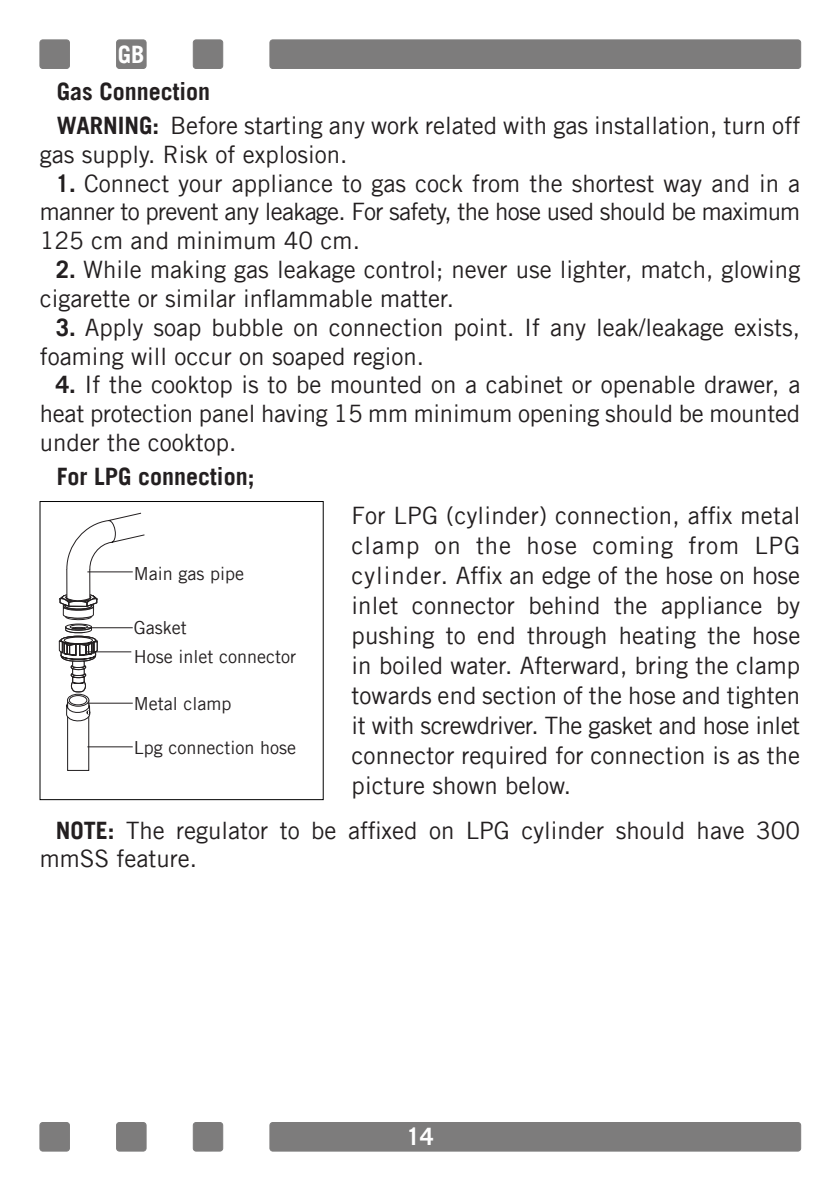
<style>
.page{position:relative;width:840px;height:1191px;background:#fff}
.page>*{position:absolute;margin:0;border:0;box-sizing:border-box;transform-origin:0 0}
.t1{font:24px/30px "Trade Gothic";color:#231f20}
.t2{font:700 24px "Trade Gothic";color:#231f20}
.t3{font:700 24px "Trade Gothic";color:#fff}
.t4{font:18px/29.2px "Trade Gothic";color:#231f20}
.s1{font-weight:700}
</style>
<div class="page">
<div style="left:270px;top:40px;width:530px;height:28px;background:#7d7c7c;border-radius:3px"></div>
<div style="left:269px;top:40px;width:531px;height:29px;border:1px solid #7d7c7c;border-radius:3px"></div>
<div style="left:40px;top:40px;width:29px;height:28px;background:#7d7c7c;border-radius:3px"></div>
<div style="left:40px;top:40px;width:30px;height:29px;border:1px solid #7d7c7c;border-radius:3px"></div>
<div style="left:193px;top:40px;width:29px;height:28px;background:#7d7c7c;border-radius:3px"></div>
<div style="left:193px;top:40px;width:30px;height:29px;border:1px solid #7d7c7c;border-radius:3px"></div>
<div style="left:116px;top:40px;width:30px;height:28px;background:#7d7c7c;border-radius:3px"></div>
<div style="left:116px;top:40px;width:30px;height:29px;border:1px solid #7d7c7c;border-radius:3px"></div>
<div style="left:270px;top:1122px;width:530px;height:29px;background:#7d7c7c;border-radius:3px"></div>
<div style="left:269px;top:1122px;width:531px;height:29px;border:1px solid #7d7c7c;border-radius:3px"></div>
<div style="left:40px;top:1122px;width:29px;height:29px;background:#7d7c7c;border-radius:3px"></div>
<div style="left:40px;top:1122px;width:30px;height:29px;border:1px solid #7d7c7c;border-radius:3px"></div>
<div style="left:193px;top:1122px;width:29px;height:29px;background:#7d7c7c;border-radius:3px"></div>
<div style="left:193px;top:1122px;width:30px;height:29px;border:1px solid #7d7c7c;border-radius:3px"></div>
<div style="left:116px;top:1122px;width:30px;height:29px;background:#7d7c7c;border-radius:3px"></div>
<div style="left:116px;top:1122px;width:30px;height:29px;border:1px solid #7d7c7c;border-radius:3px"></div>
<svg style="left:39px;top:501px;width:284px;height:299px"></svg>
<p class="t3" style="left:118px;top:45px;width:28px">GB</p>
<p class="t1" style="left:57px;top:75px;width:744px;line-height:34.4px"><span class="s1">Gas Connection<br>WARNING:</span> Before starting any work related with gas installation, turn off</p>
<p class="t1" style="left:40px;top:141px;width:309px">gas supply. Risk of explosion.</p>
<p class="t1" style="left:40px;top:170px;width:761px;line-height:28.8px;text-align:justify;text-indent:16px"><span class="s1">1.</span> Connect your appliance to gas cock from the shortest way and in a manner to prevent any leakage. For safety, the hose used should be maximum 125 cm and minimum 40 cm.</p>
<p class="t1" style="left:40px;top:257px;width:761px;line-height:28.8px;text-indent:16px"><span class="s1">2.</span> While making gas leakage control; never use lighter, match, glowing cigarette or similar inflammable matter.</p>
<p class="t1" style="left:40px;top:314px;width:761px;line-height:28.8px;text-indent:16px"><span class="s1">3.</span> Apply soap bubble on connection point. If any leak/leakage exists, foaming will occur on soaped region.</p>
<p class="t1" style="left:40px;top:372px;width:761px;line-height:28.8px;text-align:justify;text-indent:16px"><span class="s1">4.</span> If the cooktop is to be mounted on a cabinet or openable drawer, a heat protection panel having 15 mm minimum opening should be mounted under the cooktop.</p>
<p class="t2" style="left:57px;top:467px;width:199px">For LPG connection;</p>
<p class="t1" style="left:351px;top:500px;width:450px;text-align:justify">For LPG (cylinder) connection, affix metal clamp on the hose coming from LPG cylinder. Affix an edge of the hose on hose inlet connector behind the appliance by pushing to end through heating the hose in boiled water. Afterward, bring the clamp towards end section of the hose and tighten it with screwdriver. The gasket and hose inlet connector required for connection is as the picture shown below.</p>
<p class="t1" style="left:40px;top:816px;width:761px;line-height:28px;text-indent:16px"><span class="s1">NOTE:</span> The regulator to be affixed on LPG cylinder should have 300 mmSS feature.</p>
<p class="t4" style="left:134px;top:558px;width:111px">Main gas pipe</p>
<p class="t4" style="left:134px;top:614px;width:163px">Gasket<br>Hose inlet connector</p>
<p class="t4" style="left:134px;top:689px;width:99px">Metal clamp</p>
<p class="t4" style="left:134px;top:734px;width:164px">Lpg connection hose</p>
<p class="t3" style="left:406px;top:1127px;width:28px">14</p>
</div>
